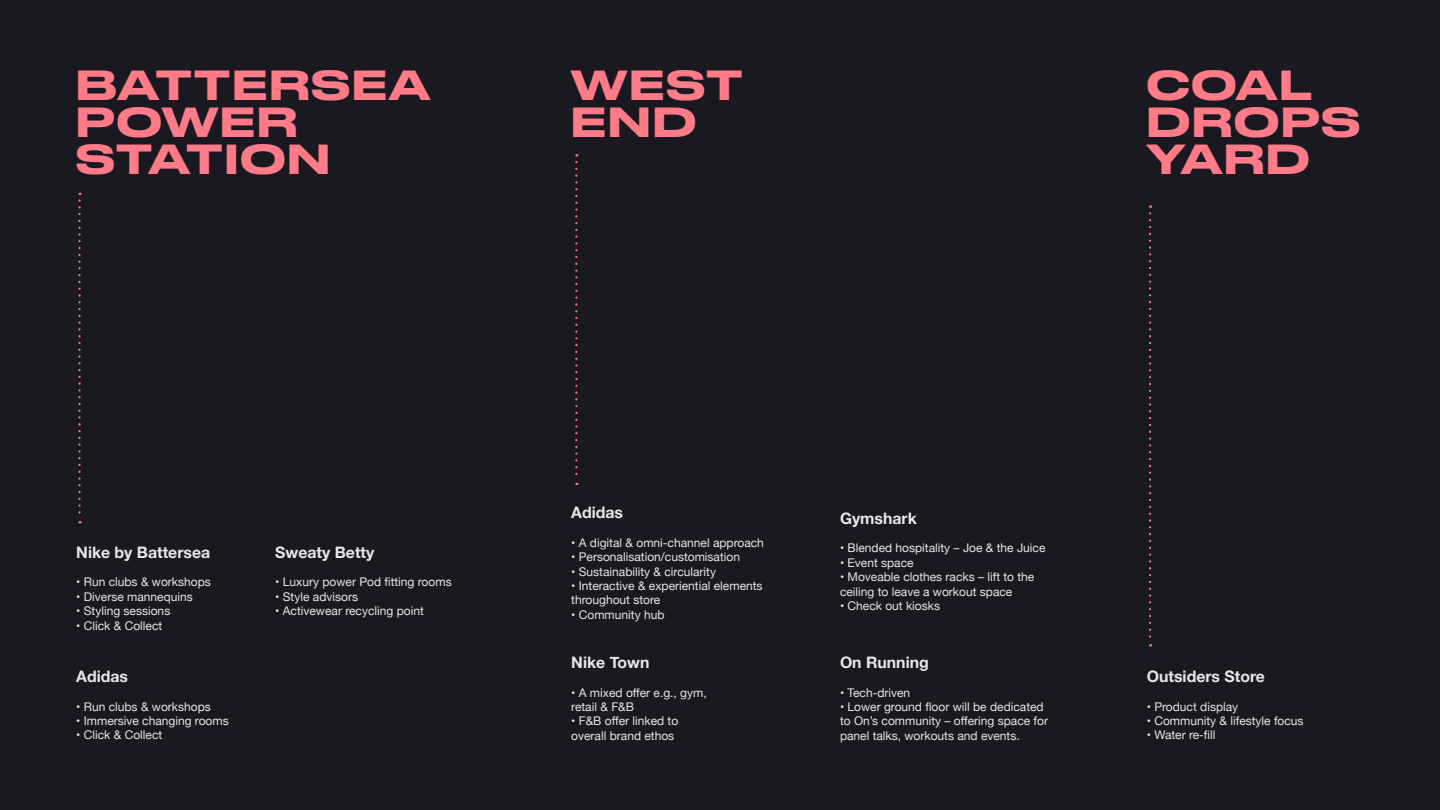
<style>
.page{position:relative;width:1440px;height:810px;background:#1a1820}
.page>*{position:absolute;margin:0;border:0;box-sizing:border-box;transform-origin:0 0}
.t1{font:500 39.6px/37.2px "Druk Wide";letter-spacing:.05em;color:#ff7b88}
.t2{font:700 15.83px "Helvetica Neue";color:#e9e8e9}
.t3{font:12px/14.4px "Helvetica Neue";color:#e9e8e9}
</style>
<div class="page">
<svg style="left:78px;top:201px;width:3px;height:322px"></svg>
<svg style="left:575px;top:162px;width:3px;height:323px"></svg>
<svg style="left:1149px;top:206px;width:2px;height:440px"></svg>
<p class="t1" style="left:76px;top:63px;width:355px">BATTERSEA<br>POWER<br>STATION</p>
<p class="t1" style="left:571px;top:63px;width:173px">WEST<br>END</p>
<p class="t1" style="left:1147px;top:63px;width:215px">COAL<br>DROPS<br>YARD</p>
<p class="t2" style="left:76px;top:540px;width:135px">Nike by Battersea</p>
<p class="t3" style="left:76px;top:576px;width:136px">• Run clubs &amp; workshops</p>
<p class="t3" style="left:76px;top:590px;width:118px">• Diverse mannequins</p>
<p class="t3" style="left:76px;top:604px;width:96px">• Styling sessions</p>
<p class="t3" style="left:76px;top:619px;width:88px">• Click &amp; Collect</p>
<p class="t2" style="left:76px;top:664px;width:53px">Adidas</p>
<p class="t3" style="left:76px;top:700px;width:136px">• Run clubs &amp; workshops</p>
<p class="t3" style="left:76px;top:714px;width:154px">• Immersive changing rooms</p>
<p class="t3" style="left:76px;top:729px;width:88px">• Click &amp; Collect</p>
<p class="t2" style="left:275px;top:540px;width:101px">Sweaty Betty</p>
<p class="t3" style="left:275px;top:576px;width:178px">• Luxury power Pod fitting rooms</p>
<p class="t3" style="left:275px;top:590px;width:84px">• Style advisors</p>
<p class="t3" style="left:275px;top:604px;width:150px">• Activewear recycling point</p>
<p class="t2" style="left:571px;top:500px;width:53px">Adidas</p>
<p class="t3" style="left:571px;top:536px;width:194px">• A digital &amp; omni-channel approach</p>
<p class="t3" style="left:571px;top:550px;width:170px">• Personalisation/customisation</p>
<p class="t3" style="left:571px;top:565px;width:146px">• Sustainability &amp; circularity</p>
<p class="t3" style="left:571px;top:579px;width:193px">• Interactive &amp; experiential elements throughout store</p>
<p class="t3" style="left:571px;top:608px;width:95px">• Community hub</p>
<p class="t2" style="left:571px;top:650px;width:80px">Nike Town</p>
<p class="t3" style="left:571px;top:686px;width:137px">• A mixed offer e.g., gym, retail &amp; F&amp;B</p>
<p class="t3" style="left:571px;top:715px;width:109px">• F&amp;B offer linked to overall brand ethos</p>
<p class="t2" style="left:840px;top:506px;width:78px">Gymshark</p>
<p class="t3" style="left:840px;top:542px;width:207px">• Blended hospitality – Joe &amp; the Juice</p>
<p class="t3" style="left:840px;top:556px;width:75px">• Event space</p>
<p class="t3" style="left:840px;top:571px;width:196px">• Moveable clothes racks – lift to the ceiling to leave a workout space</p>
<p class="t3" style="left:840px;top:599px;width:102px">• Check out kiosks</p>
<p class="t2" style="left:840px;top:650px;width:90px">On Running</p>
<p class="t3" style="left:840px;top:686px;width:72px">• Tech-driven</p>
<p class="t3" style="left:840px;top:700px;width:210px">• Lower ground floor will be dedicated to On’s community – offering space for panel talks, workouts and events.</p>
<p class="t2" style="left:1147px;top:664px;width:120px">Outsiders Store</p>
<p class="t3" style="left:1147px;top:700px;width:93px">• Product display</p>
<p class="t3" style="left:1147px;top:714px;width:158px">• Community &amp; lifestyle focus</p>
<p class="t3" style="left:1147px;top:729px;width:70px">• Water re-fill</p>
</div>
